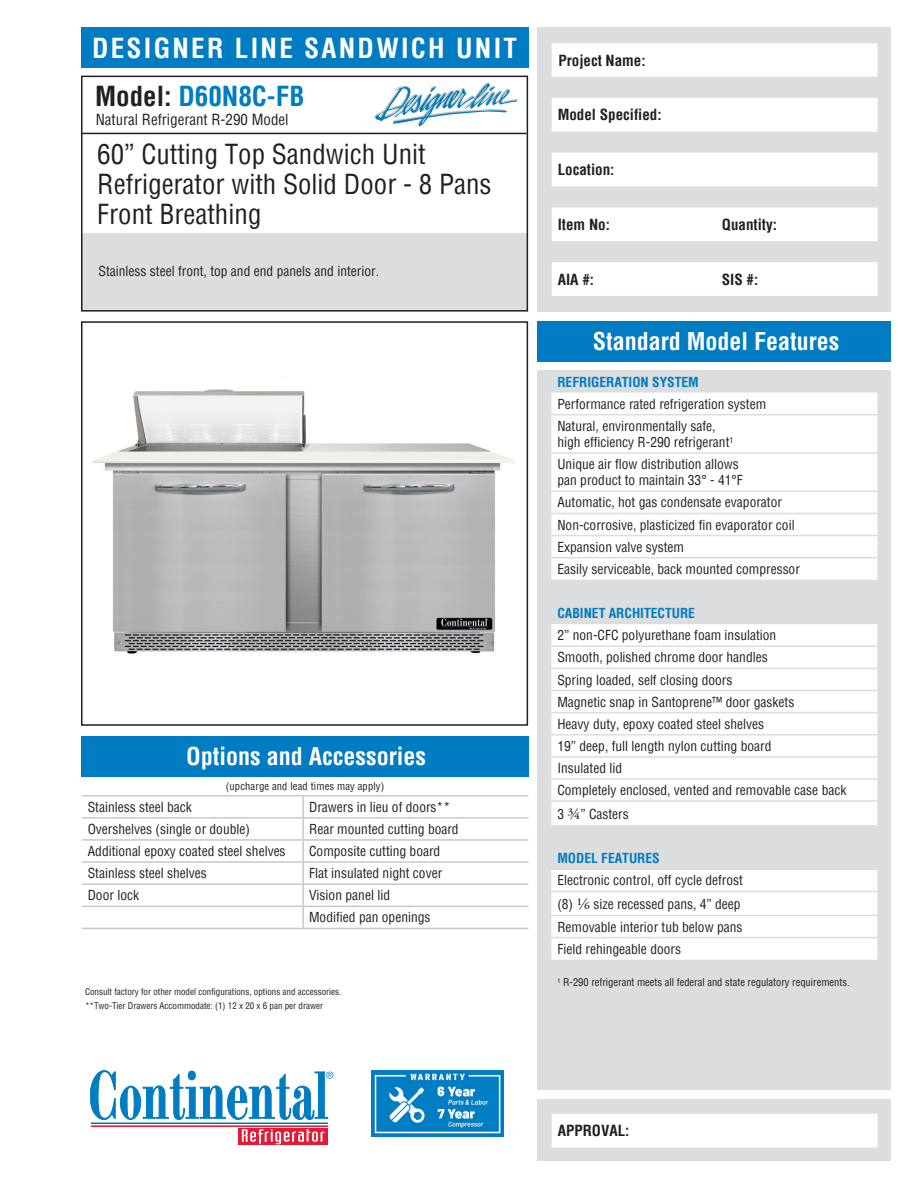
<style>
.page{position:relative;width:918px;height:1188px;background:#fff}
.page>*{position:absolute;margin:0;border:0;box-sizing:border-box;transform-origin:0 0}
.t1{font:condensed 27px "Helvetica";color:#231f20}
.t2{font:700 condensed 27px/47.7px "Helvetica";letter-spacing:.085em;color:#fff}
.t3{font:700 condensed 24px "Helvetica";color:#fff}
.t4{font:700 condensed 15px "Helvetica";color:#231f20}
.t5{font:condensed 15px "Helvetica";color:#231f20}
.t6{font:condensed 13.5px "Helvetica";color:#231f20}
.t7{font:700 condensed 13.5px "Helvetica";color:#007cc2}
.t8{font:condensed 10.5px "Helvetica";color:#231f20}
.t9{font:condensed 9px "Helvetica";color:#231f20}
.s1{color:#231f20}
.s2{color:#007cc2}
.s3{font-family:"Adobe Garamond Pro";font-stretch:normal;font-size:16.5px}
</style>
<div class="page">
<div style="left:538px;top:1099px;width:353px;height:62px;background:#dcdddf"></div>
<div style="left:81px;top:233px;width:446px;height:77px;background:#dcdddf"></div>
<div style="left:81px;top:321px;width:447px;height:405px;border:2px solid #231f20"></div>
<div style="left:538px;top:321px;width:353px;height:40px;background:#007cc2"></div>
<div style="left:538px;top:370px;width:353px;height:720px;background:#dcdddf"></div>
<div style="left:538px;top:27px;width:353px;height:285px;background:#dcdddf"></div>
<hr style="left:91px;top:1123px;width:237px;height:1px;background:#007cc2">
<hr style="left:91px;top:1126px;width:237px;height:1px;background:#e51836">
<svg style="left:238px;top:1128px;width:90px;height:17px"></svg>
<svg style="left:242px;top:1129px;width:82px;height:15px"></svg>
<svg style="left:90px;top:1070px;width:243px;height:50px"></svg>
<svg style="left:552px;top:43px;width:326px;height:253px;fill:#fff"></svg>
<div style="left:81px;top:76px;width:447px;height:236px;border:2px solid #231f20"></div>
<div style="left:81px;top:27px;width:447px;height:40px;background:#007cc2"></div>
<div style="left:552px;top:1114px;width:326px;height:34px;background:#fff"></div>
<div style="left:81px;top:736px;width:447px;height:40px;background:#007cc2"></div>
<hr style="left:81px;top:133px;width:445px;height:1px;background:#231f20">
<svg style="left:375px;top:82px;width:141px;height:44px"></svg>
<img style="left:371px;top:1070px;width:133px;height:67px">
<img style="left:92px;top:376px;width:423px;height:278px">
<svg style="left:551px;top:393px;width:326px;height:567px;background:#fafbfb"></svg>
<div style="left:551px;top:514px;width:326px;height:66px;background:#fff"></div>
<svg style="left:551px;top:580px;width:326px;height:267px;fill:#fff"></svg>
<hr style="left:551px;top:452px;width:326px;height:2px;background:#dcdddf">
<hr style="left:551px;top:491px;width:326px;height:1px;background:#dcdddf">
<hr style="left:551px;top:513px;width:326px;height:1px;background:#dcdddf">
<hr style="left:551px;top:535px;width:326px;height:1px;background:#dcdddf">
<hr style="left:551px;top:557px;width:326px;height:1px;background:#dcdddf">
<hr style="left:551px;top:646px;width:326px;height:1px;background:#dcdddf">
<hr style="left:551px;top:668px;width:326px;height:1px;background:#dcdddf">
<hr style="left:551px;top:690px;width:326px;height:1px;background:#dcdddf">
<hr style="left:551px;top:712px;width:326px;height:1px;background:#dcdddf">
<hr style="left:551px;top:734px;width:326px;height:2px;background:#dcdddf">
<hr style="left:551px;top:756px;width:326px;height:2px;background:#dcdddf">
<hr style="left:551px;top:778px;width:326px;height:2px;background:#dcdddf">
<hr style="left:551px;top:800px;width:326px;height:2px;background:#dcdddf">
<hr style="left:551px;top:869px;width:326px;height:1px;background:#dcdddf">
<hr style="left:551px;top:891px;width:326px;height:1px;background:#dcdddf">
<hr style="left:551px;top:915px;width:326px;height:1px;background:#dcdddf">
<hr style="left:551px;top:414px;width:326px;height:1px;background:#dcdddf">
<hr style="left:551px;top:937px;width:326px;height:1px;background:#dcdddf">
<hr style="left:82px;top:795px;width:221px;height:1px;background:#c7c8ca">
<hr style="left:303px;top:795px;width:225px;height:1px;background:#c7c8ca">
<hr style="left:302px;top:796px;width:2px;height:21px;background:#c7c8ca">
<hr style="left:82px;top:817px;width:221px;height:2px;background:#c7c8ca">
<hr style="left:303px;top:817px;width:225px;height:2px;background:#c7c8ca">
<hr style="left:302px;top:819px;width:2px;height:20px;background:#c7c8ca">
<hr style="left:82px;top:839px;width:221px;height:2px;background:#c7c8ca">
<hr style="left:303px;top:839px;width:225px;height:2px;background:#c7c8ca">
<hr style="left:302px;top:841px;width:2px;height:20px;background:#c7c8ca">
<hr style="left:82px;top:861px;width:221px;height:2px;background:#c7c8ca">
<hr style="left:303px;top:861px;width:225px;height:2px;background:#c7c8ca">
<hr style="left:302px;top:863px;width:2px;height:20px;background:#c7c8ca">
<hr style="left:82px;top:883px;width:221px;height:2px;background:#c7c8ca">
<hr style="left:303px;top:883px;width:225px;height:2px;background:#c7c8ca">
<hr style="left:302px;top:885px;width:2px;height:21px;background:#c7c8ca">
<hr style="left:82px;top:906px;width:221px;height:1px;background:#c7c8ca">
<hr style="left:303px;top:906px;width:225px;height:1px;background:#c7c8ca">
<hr style="left:302px;top:907px;width:2px;height:21px;background:#c7c8ca">
<hr style="left:82px;top:928px;width:221px;height:1px;background:#c7c8ca">
<hr style="left:303px;top:928px;width:225px;height:1px;background:#c7c8ca">
<h1 class="t2" style="left:92px;top:23px;width:426px">DESIGNER LINE SANDWICH UNIT<br><span class="s1">Model:</span> <span class="s2">D60N8C-FB</span></h1>
<p class="t5" style="left:96px;top:109px;width:194px">Natural Refrigerant R-290 Model</p>
<p class="t1" style="left:97px;top:137px;width:330px">60” Cutting Top Sandwich Unit</p>
<p class="t1" style="left:97px;top:167px;width:396px">Refrigerator with Solid Door - 8 Pans</p>
<p class="t1" style="left:97px;top:197px;width:166px">Front Breathing</p>
<p class="t6" style="left:99px;top:263px;width:282px">Stainless steel front, top and end panels and interior.</p>
<h2 class="t3" style="left:186px;top:740px;width:241px">Options and Accessories</h2>
<p class="t8" style="left:226px;top:779px;width:160px">(upcharge and lead times may apply)</p>
<p class="t6" style="left:88px;top:798px;width:106px">Stainless steel back</p>
<p class="t6" style="left:309px;top:798px;width:142px">Drawers in lieu of doors**</p>
<p class="t6" style="left:88px;top:820px;width:164px">Overshelves (single or double)</p>
<p class="t6" style="left:309px;top:820px;width:151px">Rear mounted cutting board</p>
<p class="t6" style="left:88px;top:842px;width:199px">Additional epoxy coated steel shelves</p>
<p class="t6" style="left:309px;top:842px;width:133px">Composite cutting board</p>
<p class="t6" style="left:88px;top:865px;width:121px">Stainless steel shelves</p>
<p class="t6" style="left:309px;top:865px;width:135px">Flat insulated night cover</p>
<p class="t6" style="left:88px;top:887px;width:53px">Door lock</p>
<p class="t6" style="left:309px;top:887px;width:82px">Vision panel lid</p>
<p class="t6" style="left:309px;top:909px;width:123px">Modified pan openings</p>
<p class="t9" style="left:85px;top:986px;width:258px">Consult factory for other model configurations, options and accessories.</p>
<p class="t9" style="left:85px;top:1000px;width:239px">**Two-Tier Drawers Accommodate: (1) 12 x 20 x 6 pan per drawer</p>
<p class="t4" style="left:559px;top:50px;width:89px">Project Name:</p>
<p class="t4" style="left:558px;top:105px;width:105px">Model Specified:</p>
<p class="t4" style="left:558px;top:160px;width:58px">Location:</p>
<p class="t4" style="left:558px;top:215px;width:54px">Item No:</p>
<p class="t4" style="left:722px;top:215px;width:57px">Quantity:</p>
<p class="t4" style="left:558px;top:269px;width:38px">AIA #:</p>
<p class="t4" style="left:722px;top:269px;width:38px">SIS #:</p>
<h2 class="t3" style="left:593px;top:325px;width:248px">Standard Model Features</h2>
<p class="t7" style="left:557px;top:373px;width:143px">REFRIGERATION SYSTEM</p>
<p class="t6" style="left:557px;top:395px;width:210px">Performance rated refrigeration system</p>
<p class="t6" style="left:557px;top:417px;width:160px">Natural, environmentally safe,</p>
<p class="t6" style="left:557px;top:433px;width:177px">high efficiency R-290 refrigerant<sup>1</sup></p>
<p class="t6" style="left:557px;top:455px;width:183px">Unique air flow distribution allows</p>
<p class="t6" style="left:557px;top:472px;width:187px">pan product to maintain 33° - 41°F</p>
<p class="t6" style="left:557px;top:494px;width:226px">Automatic, hot gas condensate evaporator</p>
<p class="t6" style="left:557px;top:516px;width:239px">Non-corrosive, plasticized fin evaporator coil</p>
<p class="t6" style="left:557px;top:538px;width:128px">Expansion valve system</p>
<p class="t6" style="left:557px;top:560px;width:244px">Easily serviceable, back mounted compressor</p>
<p class="t7" style="left:557px;top:604px;width:139px">CABINET ARCHITECTURE</p>
<p class="t6" style="left:557px;top:627px;width:220px">2” non-CFC polyurethane foam insulation</p>
<p class="t6" style="left:557px;top:649px;width:212px">Smooth, polished chrome door handles</p>
<p class="t6" style="left:557px;top:671px;width:177px">Spring loaded, self closing doors</p>
<p class="t6" style="left:557px;top:693px;width:238px">Magnetic snap in Santoprene™ door gaskets</p>
<p class="t6" style="left:557px;top:715px;width:208px">Heavy duty, epoxy coated steel shelves</p>
<p class="t6" style="left:557px;top:737px;width:216px">19” deep, full length nylon cutting board</p>
<p class="t6" style="left:557px;top:759px;width:66px">Insulated lid</p>
<p class="t6" style="left:557px;top:781px;width:290px">Completely enclosed, vented and removable case back</p>
<p class="t6" style="left:557px;top:805px;width:73px">3 <span class="s3">3/4</span>” Casters</p>
<p class="t7" style="left:557px;top:850px;width:104px">MODEL FEATURES</p>
<p class="t6" style="left:557px;top:872px;width:187px">Electronic control, off cycle defrost</p>
<p class="t6" style="left:557px;top:896px;width:185px">(8) <span class="s3">1/6</span> size recessed pans, 4” deep</p>
<p class="t6" style="left:557px;top:918px;width:187px">Removable interior tub below pans</p>
<p class="t6" style="left:557px;top:940px;width:125px">Field rehingeable doors</p>
<p class="t8" style="left:557px;top:976px;width:294px"><sup>1</sup> R-290 refrigerant meets all federal and state regulatory requirements.</p>
<p class="t4" style="left:558px;top:1121px;width:73px">APPROVAL:</p>
</div>
